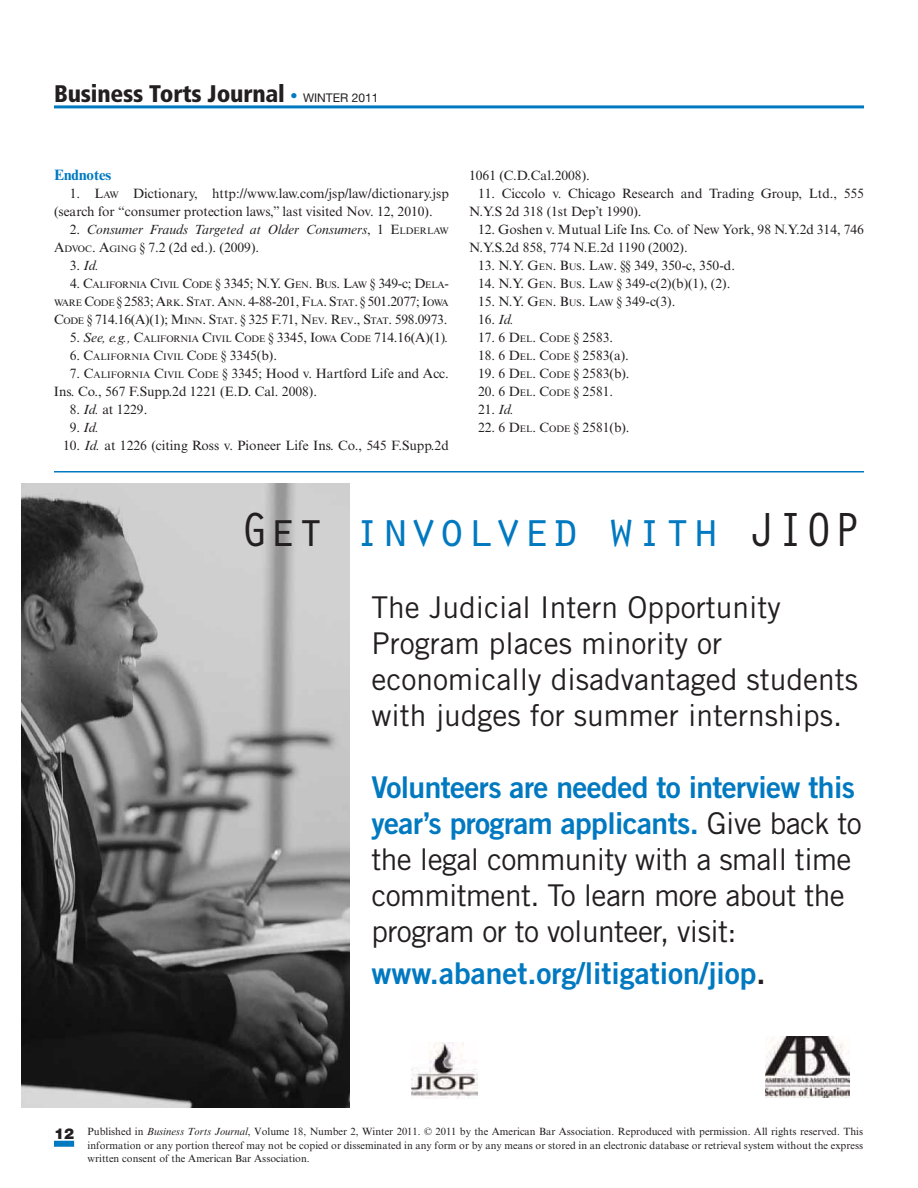
<style>
.page{position:relative;width:918px;height:1188px;background:#fff}
.page>*{position:absolute;margin:0;border:0;box-sizing:border-box;transform-origin:0 0}
.t1{font:49.5px "Orator Std";letter-spacing:-.03em;color:#0079c1}
.t2{font:30px/36px "Trade Gothic LT Std";color:#231f20}
.t3{font:30px/36px "Trade Gothic LT Std";letter-spacing:-.02em;color:#231f20}
.t4{font:30px/36px "Trade Gothic LT Std Bd 2";letter-spacing:-.02em;color:#0079c1}
.t5{font:30px "Trade Gothic LT Std Bd 2";color:#0079c1}
.t6{font:900 condensed 24px "Frutiger LT Std";letter-spacing:-.01em;color:#231f20}
.t7{font:700 15px "Times New Roman MT Std";color:#0079c1}
.t8{font:13.5px/18px "Times New Roman MT Std";color:#231f20}
.t9{font:13.5px/18px "Times New Roman MT Std";letter-spacing:-.02em;color:#231f20}
.t10{font:italic 13.5px/18px "Times New Roman MT Std";color:#231f20}
.t11{font:13.5px "Times New Roman MT Std";letter-spacing:-.01em;color:#231f20}
.t12{font:10.5px/13.5px "Times New Roman MT Std";color:#231f20;text-align:justify}
.t13{font:9.45px "Times New Roman MT Std";letter-spacing:-.03em;color:#231f20}
.t14{font:9.45px "Times New Roman MT Std";color:#231f20}
.s1{font-family:"Helvetica Neue LT Std";font-weight:400;font-stretch:normal;font-size:12px}
.s2{font-style:inherit}
.s3{font-size:9.45px}
.s4{font-style:normal}
.s5{font-style:normal;font-size:9.45px}
.s6{font-size:13.5px}
.s7{font-style:italic}
.s8{color:#231f20}
.s9{font-family:"Trade Gothic LT Std";color:#231f20}
.s10{font-family:"Helvetica Neue LT Std";font-weight:900;font-size:15px}
</style>
<div class="page">
<hr style="left:54px;top:105px;width:810px;height:3px;background:#0079c1">
<div style="left:54px;top:1141px;width:20px;height:6px;background:#0079c1"></div>
<img style="left:22px;top:484px;width:328px;height:623px">
<img style="left:765px;top:1037px;width:85px;height:60px">
<img style="left:411px;top:1042px;width:66px;height:57px">
<hr style="left:54px;top:471px;width:810px;height:2px;background:#0079c1">
<h3 class="t6" style="left:54px;top:80px;width:326px">Business Torts Journal <span class="s1">WINTER 2011</span></h3>
<p class="t7" style="left:54px;top:169px;width:59px">Endnotes</p>
<p class="t8" style="left:54px;top:186px;width:396px;text-indent:16px">1. <span class="s2">L</span><span class="s3">AW</span> Dictionary, http://www.law.com/jsp/law/dictionary.jsp (search for “consumer protection laws,” last visited Nov. 12, 2010).</p>
<p class="t10" style="left:54px;top:222px;width:396px;text-indent:16px"><span class="s4">2.</span> Consumer Frauds Targeted at Older Consumers<span class="s4">, 1</span> <span class="s4">E</span><span class="s5">LDERLAW<br></span><span class="s4">A</span><span class="s5">DVOC</span><span class="s4">. A</span><span class="s5">GING</span> <span class="s4">§ 7.2 (2d ed.). (2009).</span></p>
<p class="t10" style="left:70px;top:258px;width:31px"><span class="s4">3.</span> Id.</p>
<p class="t13" style="left:70px;top:279px;width:380px"><span class="s6">4.</span> <span class="s6">C</span>ALIFORNIA <span class="s6">C</span>IVIL <span class="s6">C</span>ODE <span class="s6">§ 3345;</span> <span class="s6">N.Y. G</span>EN<span class="s6">. B</span>US<span class="s6">. L</span>AW <span class="s6">§ 349-c;</span> <span class="s6">D</span>ELA<span class="s6">-</span></p>
<p class="t9" style="left:54px;top:294px;width:396px"><span class="s3">WARE</span> <span class="s2">C</span><span class="s3">ODE</span> § 2583; <span class="s2">A</span><span class="s3">RK</span><span class="s2">. S</span><span class="s3">TAT</span><span class="s2">. A</span><span class="s3">NN</span>. 4-88-201<span class="s2">, F</span><span class="s3">LA</span><span class="s2">. S</span><span class="s3">TAT</span>. § 501.2077; <span class="s2">I</span><span class="s3">OWA<br></span><span class="s2">C</span><span class="s3">ODE</span> § 714.16(A)(1); <span class="s2">M</span><span class="s3">INN</span><span class="s2">. S</span><span class="s3">TAT</span>. § 325 F.71, <span class="s2">N</span><span class="s3">EV</span><span class="s2">. R</span><span class="s3">EV</span><span class="s2">., S</span><span class="s3">TAT</span>. 598.0973.</p>
<p class="t11" style="left:70px;top:329px;width:380px"><span class="s2">5.</span> <span class="s7">See, e.g.,</span> C<span class="s3">ALIFORNIA</span> C<span class="s3">IVIL</span> C<span class="s3">ODE</span> § 3345, I<span class="s3">OWA</span> C<span class="s3">ODE</span> 714.16(A)(1)<span class="s7">.</span></p>
<p class="t14" style="left:70px;top:351px;width:209px"><span class="s6">6.</span> <span class="s6">C</span>ALIFORNIA <span class="s6">C</span>IVIL <span class="s6">C</span>ODE <span class="s6">§ 3345(b).</span></p>
<p class="t8" style="left:54px;top:366px;width:396px;text-indent:16px">7. <span class="s2">C</span><span class="s3">ALIFORNIA</span> <span class="s2">C</span><span class="s3">IVIL</span> <span class="s2">C</span><span class="s3">ODE</span> § 3345; Hood v. Hartford Life and Acc.<br>Ins. Co., 567 F.Supp.2d 1221 (E.D. Cal. 2008).</p>
<p class="t8" style="left:70px;top:402px;width:79px">8. <span class="s7">Id.</span> at 1229.</p>
<p class="t10" style="left:70px;top:420px;width:31px"><span class="s4">9.</span> Id.</p>
<p class="t8" style="left:63px;top:438px;width:387px">10. <span class="s7">Id.</span> at 1226 (citing Ross v. Pioneer Life Ins. Co., 545 F.Supp.2d</p>
<p class="t8" style="left:469px;top:168px;width:122px">1061 (C.D.Cal.2008).</p>
<p class="t8" style="left:469px;top:186px;width:396px;text-indent:9px">11. Ciccolo v. Chicago Research and Trading Group, Ltd., 555<br>N.Y.S 2d 318 (1st Dep’t 1990).</p>
<p class="t8" style="left:469px;top:222px;width:396px;text-indent:9px">12. Goshen v. Mutual Life Ins. Co. of New York, 98 N.Y.2d 314, 746<br>N.Y.S.2d 858, 774 N.E.2d 1190 (2002).</p>
<p class="t8" style="left:478px;top:258px;width:258px">13. <span class="s2">N.Y. G</span><span class="s3">EN</span><span class="s2">. B</span><span class="s3">US</span><span class="s2">. L</span><span class="s3">AW</span><span class="s2">.</span> §§ 349, 350-c, 350-d.</p>
<p class="t8" style="left:478px;top:276px;width:254px">14. <span class="s2">N.Y. G</span><span class="s3">EN</span><span class="s2">. B</span><span class="s3">US</span><span class="s2">. L</span><span class="s3">AW</span> § 349-c(2)(b)(1), (2).</p>
<p class="t8" style="left:478px;top:294px;width:199px">15. <span class="s2">N.Y. G</span><span class="s3">EN</span><span class="s2">. B</span><span class="s3">US</span><span class="s2">. L</span><span class="s3">AW</span> § 349-c(3).</p>
<p class="t8" style="left:478px;top:312px;width:38px">16. <span class="s7">Id.</span></p>
<p class="t8" style="left:478px;top:330px;width:137px">17. 6 <span class="s2">D</span><span class="s3">EL</span><span class="s2">. C</span><span class="s3">ODE</span> § 2583.</p>
<p class="t8" style="left:478px;top:348px;width:152px">18. <span class="s2">6 D</span><span class="s3">EL</span><span class="s2">. C</span><span class="s3">ODE</span> § 2583(a).</p>
<p class="t8" style="left:478px;top:366px;width:153px">19. 6 <span class="s2">D</span><span class="s3">EL</span><span class="s2">. C</span><span class="s3">ODE</span> § 2583(b).</p>
<p class="t8" style="left:478px;top:384px;width:137px">20. 6 <span class="s2">D</span><span class="s3">EL</span><span class="s2">. C</span><span class="s3">ODE</span> § 2581.</p>
<p class="t8" style="left:478px;top:402px;width:38px">21. <span class="s7">Id.</span></p>
<p class="t8" style="left:478px;top:420px;width:153px">22. 6 <span class="s2">D</span><span class="s3">EL</span><span class="s2">. C</span><span class="s3">ODE</span> § 2581(b).</p>
<h1 class="t1" style="left:240px;top:500px;width:624px"><span class="s8">Get</span> involved with <span class="s8">JIOP</span></h1>
<h2 class="t2" style="left:372px;top:592px;width:488px">The Judicial Intern Opportunity Program places minority or economically disadvantaged students with judges for summer internships.</h2>
<h2 class="t4" style="left:372px;top:772px;width:492px">Volunteers are needed to interview this year’s program applicants. <span class="s9">Give back to</span></h2>
<h2 class="t3" style="left:372px;top:844px;width:481px">the legal community with a small time commitment. To learn more about the program or to volunteer, visit:</h2>
<h2 class="t5" style="left:372px;top:962px;width:396px">www.abanet.org/litigation/jiop<span class="s8">.</span></h2>
<p class="t12" style="left:88px;top:1126px;width:777px;text-indent:-33px"><span class="s10">12</span> Published in <span class="s7">Business Torts Journal</span>, Volume 18, Number 2, Winter 2011. © 2011 by the American Bar Association. Reproduced with permission. All rights reserved. This information or any portion thereof may not be copied or disseminated in any form or by any means or stored in an electronic database or retrieval system without the express written consent of the American Bar Association.</p>
</div>
